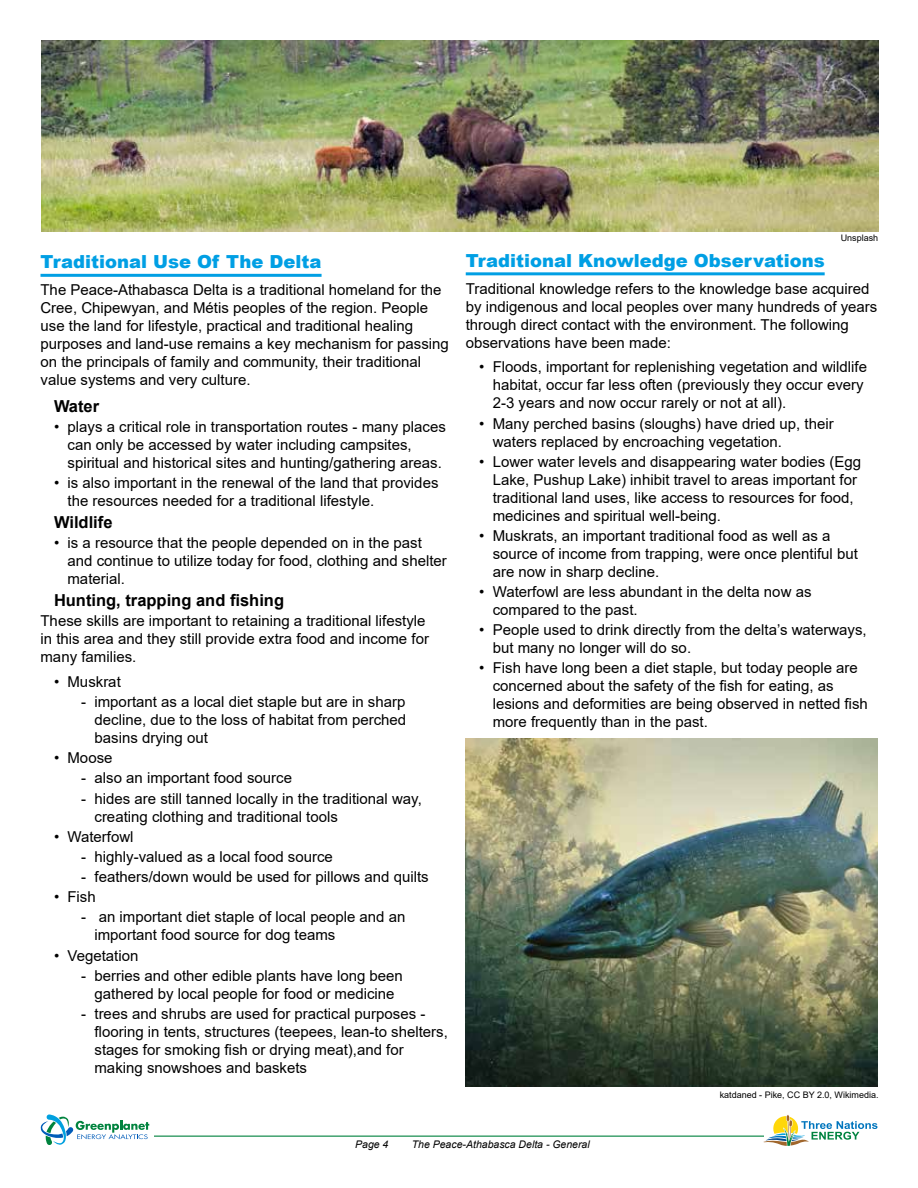
<style>
.page{position:relative;width:918px;height:1188px;background:#fff}
.page>*{position:absolute;margin:0;border:0;box-sizing:border-box;transform-origin:0 0}
.t1{font:900 18px "Arial";color:#009fe4}
.t2{font:700 16.5px "Arial";color:#000}
.t3{font:15px/18px "Arial";color:#000}
.t4{font:italic 10.5px "Arial";color:#000}
.t5{font:9px "Arial";color:#000}
</style>
<div class="page">
<hr style="left:41px;top:1136px;width:837px;height:1px;background:#00833e">
<div style="left:41px;top:1113px;width:113px;height:34px;background:#fff"></div>
<svg style="left:40px;top:1114px;width:109px;height:31px"></svg>
<svg style="left:764px;top:1115px;width:114px;height:31px"></svg>
<hr style="left:41px;top:274px;width:281px;height:3px;background:#009fe4">
<hr style="left:466px;top:272px;width:359px;height:3px;background:#009fe4">
<img style="left:41px;top:40px;width:837px;height:192px">
<img style="left:466px;top:739px;width:412px;height:347px">
<p class="t1" style="left:40px;top:249px;width:283px">Traditional Use Of The Delta</p>
<p class="t3" style="left:40px;top:282px;width:410px">The Peace-Athabasca Delta is a traditional homeland for the Cree, Chipewyan, and Métis peoples of the region. People use the land for lifestyle, practical and traditional healing purposes and land-use remains a key mechanism for passing on the principals of family and community, their traditional value systems and very culture.</p>
<p class="t2" style="left:54px;top:400px;width:47px">Water</p>
<p class="t3" style="left:68px;top:419px;width:380px;text-indent:-14px">• plays a critical role in transportation routes - many places can only be accessed by water including campsites, spiritual and historical sites and hunting/gathering areas.</p>
<p class="t3" style="left:68px;top:475px;width:373px;text-indent:-14px">• is also important in the renewal of the land that provides the resources needed for a traditional lifestyle.</p>
<p class="t2" style="left:54px;top:516px;width:60px">Wildlife</p>
<p class="t3" style="left:68px;top:535px;width:381px;text-indent:-14px">• is a resource that the people depended on in the past and continue to utilize today for food, clothing and shelter material.</p>
<p class="t2" style="left:54px;top:589px;width:232px">Hunting, trapping and fishing</p>
<p class="t3" style="left:40px;top:613px;width:390px">These skills are important to retaining a traditional lifestyle in this area and they still provide extra food and income for many families.</p>
<p class="t3" style="left:54px;top:674px;width:68px">• Muskrat</p>
<p class="t3" style="left:95px;top:694px;width:313px;text-align:justify;text-indent:-14px">- important as a local diet staple but are in sharp decline, due to the loss of habitat from perched basins drying out</p>
<p class="t3" style="left:54px;top:750px;width:60px">• Moose</p>
<p class="t3" style="left:81px;top:771px;width:213px">- also an important food source</p>
<p class="t3" style="left:95px;top:791px;width:329px;text-indent:-14px">- hides are still tanned locally in the traditional way, creating clothing and traditional tools</p>
<p class="t3" style="left:54px;top:829px;width:81px">• Waterfowl</p>
<p class="t3" style="left:81px;top:849px;width:253px">- highly-valued as a local food source</p>
<p class="t3" style="left:81px;top:869px;width:349px">- feathers/down would be used for pillows and quilts</p>
<p class="t3" style="left:54px;top:889px;width:43px">• Fish</p>
<p class="t3" style="left:95px;top:909px;width:313px;text-indent:-14px">- an important diet staple of local people and an important food source for dog teams</p>
<p class="t3" style="left:54px;top:948px;width:86px">• Vegetation</p>
<p class="t3" style="left:81px;top:968px;width:324px;text-align:center">- berries and other edible plants have long been gathered by local people for food or medicine</p>
<p class="t3" style="left:95px;top:1006px;width:355px;text-indent:-14px">- trees and shrubs are used for practical purposes - flooring in tents, structures (teepees, lean-to shelters, stages for smoking fish or drying meat),and for making snowshoes and baskets</p>
<p class="t5" style="left:841px;top:232px;width:39px">Unsplash</p>
<p class="t1" style="left:466px;top:247px;width:360px">Traditional Knowledge Observations</p>
<p class="t3" style="left:466px;top:281px;width:413px">Traditional knowledge refers to the knowledge base acquired by indigenous and local peoples over many hundreds of years through direct contact with the environment. The following observations have been made:</p>
<p class="t3" style="left:493px;top:359px;width:376px;text-indent:-14px">• Floods, important for replenishing vegetation and wildlife habitat, occur far less often (previously they occur every<br>2-3 years and now occur rarely or not at all).</p>
<p class="t3" style="left:493px;top:416px;width:342px;text-indent:-14px">• Many perched basins (sloughs) have dried up, their waters replaced by encroaching vegetation.</p>
<p class="t3" style="left:493px;top:454px;width:370px;text-indent:-14px">• Lower water levels and disappearing water bodies (Egg Lake, Pushup Lake) inhibit travel to areas important for traditional land uses, like access to resources for food, medicines and spiritual well-being.</p>
<p class="t3" style="left:493px;top:528px;width:367px;text-indent:-14px">• Muskrats, an important traditional food as well as a source of income from trapping, were once plentiful but are now in sharp decline.</p>
<p class="t3" style="left:493px;top:584px;width:320px;text-indent:-14px">• Waterfowl are less abundant in the delta now as compared to the past.</p>
<p class="t3" style="left:493px;top:622px;width:376px;text-indent:-14px">• People used to drink directly from the delta’s waterways, but many no longer will do so.</p>
<p class="t3" style="left:493px;top:660px;width:377px;text-indent:-14px">• Fish have long been a diet staple, but today people are concerned about the safety of the fish for eating, as lesions and deformities are being observed in netted fish more frequently than in the past.</p>
<p class="t5" style="left:720px;top:1091px;width:160px">katdaned - Pike, CC BY 2.0, Wikimedia.</p>
<p class="t4" style="left:355px;top:1140px;width:35px">Page 4</p>
<p class="t4" style="left:412px;top:1140px;width:179px">The Peace-Athabasca Delta - General</p>
</div>
